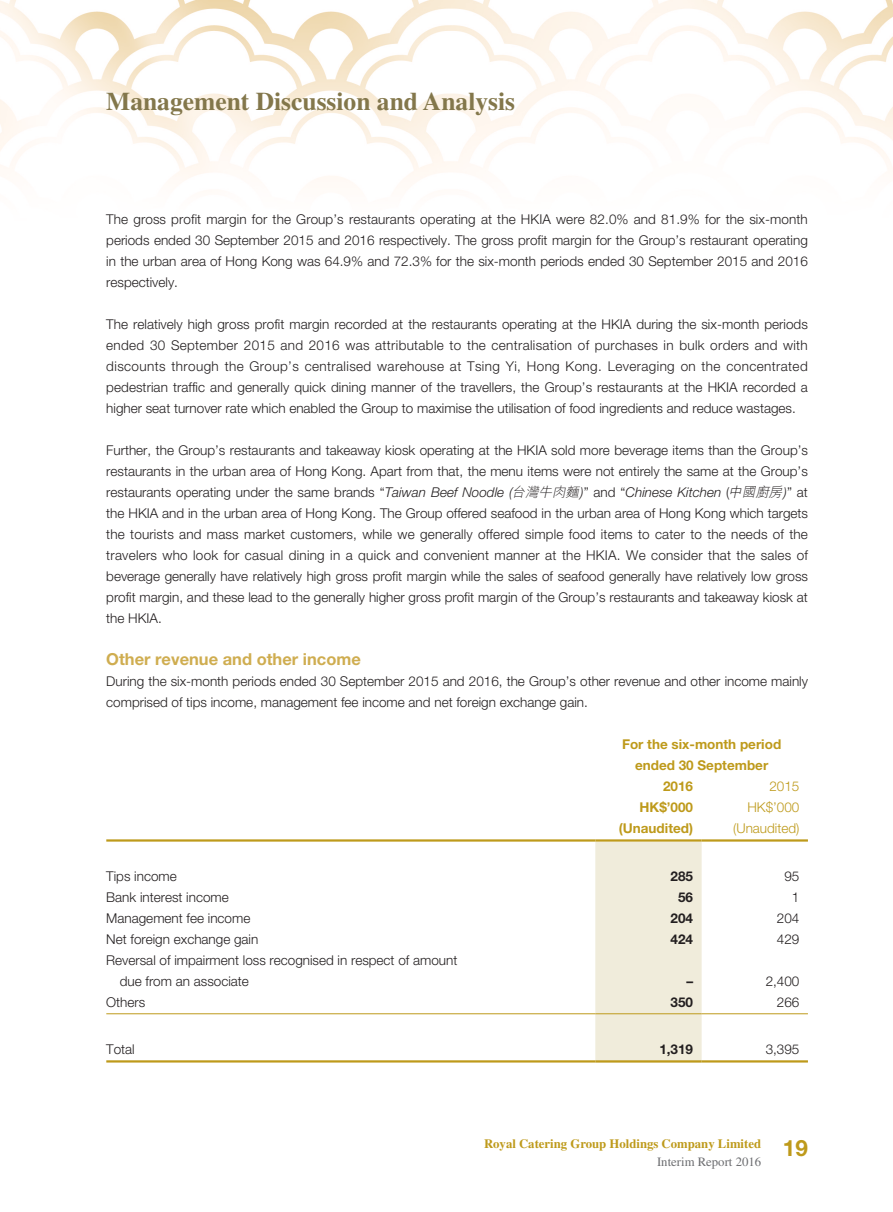
<style>
.page{position:relative;width:893px;height:1212px;background:#fff}
.page>*{position:absolute;margin:0;border:0;box-sizing:border-box;transform-origin:0 0}
.t1{font:700 25.5px "Times LT Std";color:#83774b}
.t2{font:700 22.5px "Helvetica Neue LT Std";color:#be9a1b}
._02_H2{font:700 16.5px "Helvetica Neue LT Std";color:#cfad50}
._00_txt{font:300 13.5px/21px "Helvetica Neue LT Std";color:#231f20;text-align:justify}
._50_Table_txt{font:300 13.5px "Helvetica Neue LT Std";color:#231f20}
._50_Table_txt-2{font:700 13.5px "Helvetica Neue LT Std";color:#be9a1b}
._50_Table_txt-3{font:300 13.5px "Helvetica Neue LT Std";color:#be9a1b}
._50_Table_txt-4{font:700 13.5px "Helvetica Neue LT Std";color:#231f20}
.t3{font:700 12.75px/18px "Times LT Std";color:#be9a1b;text-align:right}
.s1{font-style:italic}
.s2{font-family:"M Hei HK";font-style:italic}
.s3{font-weight:400;color:#6c6d70}
</style>
<div class="page">
<img style="left:0;top:0;width:893px;height:1063px">
<div style="left:595px;top:841px;width:107px;height:219px;background:#f0ecdb"></div>
<hr style="left:106px;top:839px;width:489px;height:2px;background:#be9a1b">
<hr style="left:595px;top:839px;width:107px;height:2px;background:#be9a1b">
<hr style="left:702px;top:839px;width:106px;height:2px;background:#be9a1b">
<hr style="left:106px;top:1013px;width:489px;height:1px;background:#be9a1b">
<hr style="left:595px;top:1013px;width:107px;height:1px;background:#be9a1b">
<hr style="left:702px;top:1013px;width:106px;height:1px;background:#be9a1b">
<hr style="left:106px;top:1060px;width:489px;height:2px;background:#be9a1b">
<hr style="left:595px;top:1060px;width:107px;height:2px;background:#be9a1b">
<hr style="left:702px;top:1060px;width:106px;height:2px;background:#be9a1b">
<p class="t1" style="left:106px;top:87px;width:410px">Management Discussion and Analysis</p>
<p class="_00_txt" style="left:106px;top:208px;width:703px">The gross profit margin for the Group’s restaurants operating at the HKIA were 82.0% and 81.9% for the six-month periods ended 30 September 2015 and 2016 respectively. The gross profit margin for the Group’s restaurant operating in the urban area of Hong Kong was 64.9% and 72.3% for the six-month periods ended 30 September 2015 and 2016 respectively.</p>
<p class="_00_txt" style="left:106px;top:313px;width:703px">The relatively high gross profit margin recorded at the restaurants operating at the HKIA during the six-month periods ended 30 September 2015 and 2016 was attributable to the centralisation of purchases in bulk orders and with discounts through the Group’s centralised warehouse at Tsing Yi, Hong Kong. Leveraging on the concentrated pedestrian traffic and generally quick dining manner of the travellers, the Group’s restaurants at the HKIA recorded a higher seat turnover rate which enabled the Group to maximise the utilisation of food ingredients and reduce wastages.</p>
<p class="_00_txt" style="left:106px;top:439px;width:703px">Further, the Group’s restaurants and takeaway kiosk operating at the HKIA sold more beverage items than the Group’s restaurants in the urban area of Hong Kong. Apart from that, the menu items were not entirely the same at the Group’s restaurants operating under the same brands “<span class="s1">Taiwan Beef Noodle (</span><span class="s2">台灣牛肉麵</span><span class="s1">)</span>” and “<span class="s1">Chinese Kitchen</span> (<span class="s2">中國廚房</span><span class="s1">)</span>” at the HKIA and in the urban area of Hong Kong. The Group offered seafood in the urban area of Hong Kong which targets the tourists and mass market customers, while we generally offered simple food items to cater to the needs of the travelers who look for casual dining in a quick and convenient manner at the HKIA. We consider that the sales of beverage generally have relatively high gross profit margin while the sales of seafood generally have relatively low gross profit margin, and these lead to the generally higher gross profit margin of the Group’s restaurants and takeaway kiosk at the HKIA.</p>
<p class="_02_H2" style="left:106px;top:649px;width:256px">Other revenue and other income</p>
<p class="_00_txt" style="left:106px;top:670px;width:703px">During the six-month periods ended 30 September 2015 and 2016, the Group’s other revenue and other income mainly comprised of tips income, management fee income and net foreign exchange gain.</p>
<p class="_50_Table_txt-2" style="left:622px;top:736px;width:161px">For the six-month period</p>
<p class="_50_Table_txt-2" style="left:635px;top:757px;width:135px">ended 30 September</p>
<p class="_50_Table_txt-2" style="left:663px;top:778px;width:32px">2016</p>
<p class="_50_Table_txt-3" style="left:769px;top:778px;width:32px">2015</p>
<p class="_50_Table_txt-2" style="left:640px;top:799px;width:55px">HK$’000</p>
<p class="_50_Table_txt-3" style="left:747px;top:799px;width:54px">HK$’000</p>
<p class="_50_Table_txt-2" style="left:619px;top:820px;width:76px">(Unaudited)</p>
<p class="_50_Table_txt-3" style="left:733px;top:820px;width:68px">(Unaudited)</p>
<p class="_50_Table_txt" style="left:106px;top:868px;width:72px">Tips income</p>
<p class="_50_Table_txt-4" style="left:671px;top:868px;width:24px">285</p>
<p class="_50_Table_txt" style="left:784px;top:868px;width:17px">95</p>
<p class="_50_Table_txt" style="left:106px;top:889px;width:124px">Bank interest income</p>
<p class="_50_Table_txt-4" style="left:678px;top:889px;width:17px">56</p>
<p class="_50_Table_txt" style="left:792px;top:889px;width:9px">1</p>
<p class="_50_Table_txt" style="left:106px;top:910px;width:146px">Management fee income</p>
<p class="_50_Table_txt-4" style="left:671px;top:910px;width:24px">204</p>
<p class="_50_Table_txt" style="left:777px;top:910px;width:24px">204</p>
<p class="_50_Table_txt" style="left:106px;top:931px;width:154px">Net foreign exchange gain</p>
<p class="_50_Table_txt-4" style="left:671px;top:931px;width:24px">424</p>
<p class="_50_Table_txt" style="left:777px;top:931px;width:24px">429</p>
<p class="_50_Table_txt" style="left:106px;top:952px;width:353px">Reversal of impairment loss recognised in respect of amount</p>
<p class="_50_Table_txt" style="left:120px;top:973px;width:131px">due from an associate</p>
<p class="_50_Table_txt-4" style="left:686px;top:973px;width:8px">–</p>
<p class="_50_Table_txt" style="left:766px;top:973px;width:35px">2,400</p>
<p class="_50_Table_txt" style="left:106px;top:994px;width:41px">Others</p>
<p class="_50_Table_txt-4" style="left:671px;top:994px;width:24px">350</p>
<p class="_50_Table_txt" style="left:777px;top:994px;width:24px">266</p>
<p class="_50_Table_txt" style="left:106px;top:1041px;width:30px">Total</p>
<p class="_50_Table_txt-4" style="left:659px;top:1041px;width:35px">1,319</p>
<p class="_50_Table_txt" style="left:766px;top:1041px;width:35px">3,395</p>
<p class="t3" style="left:484px;top:1134px;width:279px">Royal Catering Group Holdings Company Limited<br><span class="s3">Interim Report 2016</span></p>
<p class="t2" style="left:783px;top:1134px;width:27px">19</p>
</div>
